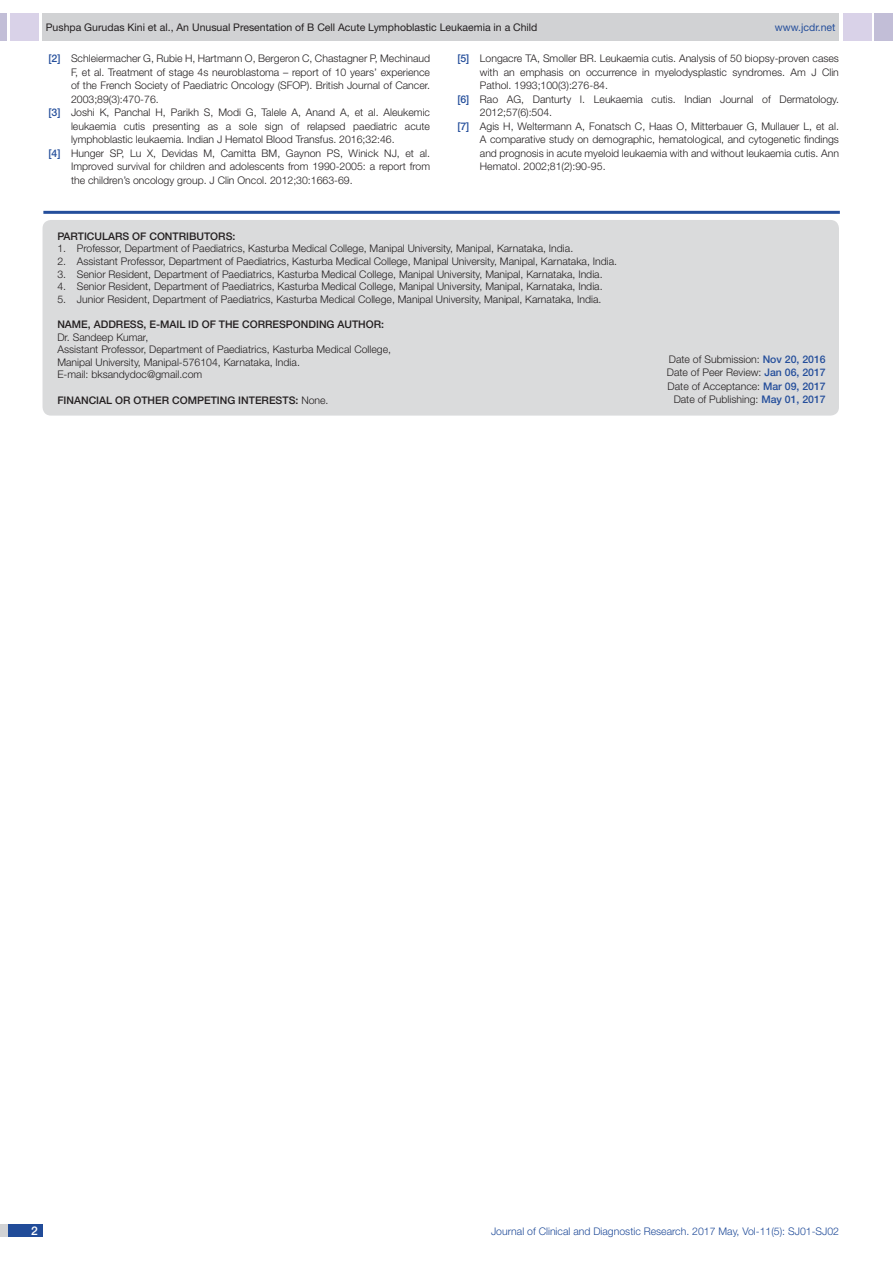
<style>
.page{position:relative;width:893px;height:1263px;background:#fff}
.page>*{position:absolute;margin:0;border:0;box-sizing:border-box;transform-origin:0 0}
.t1{font:500 12px "Helvetica Neue";color:#fff}
.Partic_Contri_Txt{font:300 10.5px "Helvetica Neue";color:#231f20}
.Partic_Contri_Head{font:500 10.5px "Helvetica Neue";color:#231f20}
.t2{font:10.5px "Helvetica Neue";color:#231f20}
.t3{font:300 10.5px "Helvetica Neue";color:#214c99}
.t4{font:10.5px "Helvetica Neue";color:#244e9b}
.Partic_Contri_Head-2{font:300 10.5px "Helvetica Neue";color:#231f20}
.s1{font-weight:500;color:#244e9b}
.s2{font-weight:500}
</style>
<div class="page">
<div style="left:0;top:13px;width:7px;height:28px;background:#c2bed7"></div>
<div style="left:10px;top:13px;width:29px;height:28px;background:#d9d2e8"></div>
<div style="left:43px;top:13px;width:796px;height:28px;background:#d1d2d4"></div>
<div style="left:875px;top:13px;width:18px;height:28px;background:#c2bed7"></div>
<div style="left:843px;top:13px;width:29px;height:28px;background:#d9d2e8"></div>
<div style="left:0;top:1224px;width:43px;height:13px;background:#d1d2d4"></div>
<div style="left:8px;top:1224px;width:35px;height:13px;background:#214c99"></div>
<hr style="left:43px;top:211px;width:797px;height:3px;background:#244e9b">
<div style="left:43px;top:220px;width:796px;height:196px;background:#dadbdc;border-radius:9px"></div>
<p class="t2" style="left:46px;top:21px;width:493px">Pushpa Gurudas Kini et al., An Unusual Presentation of B Cell Acute Lymphoblastic Leukaemia in a Child</p>
<p class="t4" style="left:775px;top:21px;width:62px">www.jcdr.net</p>
<p class="Partic_Contri_Txt" style="left:48px;top:52px;width:383px"><span class="s1">[2]</span> Schleiermacher G, Rubie H, Hartmann O, Bergeron C, Chastagner P, Mechinaud</p>
<p class="Partic_Contri_Txt" style="left:71px;top:66px;width:361px">F, et al. Treatment of stage 4s neuroblastoma – report of 10 years’ experience</p>
<p class="Partic_Contri_Txt" style="left:71px;top:79px;width:361px">of the French Society of Paediatric Oncology (SFOP). British Journal of Cancer.</p>
<p class="Partic_Contri_Txt" style="left:71px;top:93px;width:89px">2003;89(3):470-76.</p>
<p class="Partic_Contri_Txt" style="left:48px;top:106px;width:383px"><span class="s1">[3]</span> Joshi K, Panchal H, Parikh S, Modi G, Talele A, Anand A, et al. Aleukemic</p>
<p class="Partic_Contri_Txt" style="left:71px;top:120px;width:361px">leukaemia cutis presenting as a sole sign of relapsed paediatric acute</p>
<p class="Partic_Contri_Txt" style="left:71px;top:133px;width:325px">lymphoblastic leukaemia. Indian J Hematol Blood Transfus. 2016;32:46.</p>
<p class="Partic_Contri_Txt" style="left:48px;top:147px;width:383px"><span class="s1">[4]</span> Hunger SP, Lu X, Devidas M, Camitta BM, Gaynon PS, Winick NJ, et al.</p>
<p class="Partic_Contri_Txt" style="left:71px;top:160px;width:361px">Improved survival for children and adolescents from 1990-2005: a report from</p>
<p class="Partic_Contri_Txt" style="left:71px;top:174px;width:283px">the children’s oncology group. J Clin Oncol. 2012;30:1663-69.</p>
<p class="Partic_Contri_Txt" style="left:457px;top:52px;width:383px"><span class="s1">[5]</span> Longacre TA, Smoller BR. Leukaemia cutis. Analysis of 50 biopsy-proven cases</p>
<p class="Partic_Contri_Txt" style="left:480px;top:66px;width:361px">with an emphasis on occurrence in myelodysplastic syndromes. Am J Clin</p>
<p class="Partic_Contri_Txt" style="left:480px;top:79px;width:130px">Pathol. 1993;100(3):276-84.</p>
<p class="Partic_Contri_Txt" style="left:457px;top:93px;width:383px"><span class="s1">[6]</span> Rao AG, Danturty I. Leukaemia cutis. Indian Journal of Dermatology.</p>
<p class="Partic_Contri_Txt" style="left:480px;top:106px;width:74px">2012;57(6):504.</p>
<p class="Partic_Contri_Txt" style="left:457px;top:120px;width:383px"><span class="s1">[7]</span> Agis H, Weltermann A, Fonatsch C, Haas O, Mitterbauer G, Mullauer L, et al.</p>
<p class="Partic_Contri_Txt" style="left:480px;top:133px;width:361px">A comparative study on demographic, hematological, and cytogenetic findings</p>
<p class="Partic_Contri_Txt" style="left:480px;top:147px;width:361px">and prognosis in acute myeloid leukaemia with and without leukaemia cutis. Ann</p>
<p class="Partic_Contri_Txt" style="left:480px;top:160px;width:127px">Hematol. 2002;81(2):90-95.</p>
<p class="Partic_Contri_Head" style="left:57px;top:230px;width:45px">PARTICULAR</p>
<p class="Partic_Contri_Head" style="left:123px;top:230px;width:114px">S OF CONTRI BUTORS:</p>
<p class="Partic_Contri_Txt" style="left:57px;top:242px;width:517px">1. Professor, Department of Paediatrics, Kasturba Medical College, Manipal University, Manipal, Karnataka, India.</p>
<p class="Partic_Contri_Txt" style="left:57px;top:255px;width:561px">2. Assistant Professor, Department of Paediatrics, Kasturba Medical College, Manipal University, Manipal, Karnataka, India.</p>
<p class="Partic_Contri_Txt" style="left:57px;top:267px;width:547px">3. Senior Resident, Department of Paediatrics, Kasturba Medical College, Manipal University, Manipal, Karnataka, India.</p>
<p class="Partic_Contri_Txt" style="left:57px;top:280px;width:547px">4. Senior Resident, Department of Paediatrics, Kasturba Medical College, Manipal University, Manipal, Karnataka, India.</p>
<p class="Partic_Contri_Txt" style="left:57px;top:293px;width:546px">5. Junior Resident, Department of Paediatrics, Kasturba Medical College, Manipal University, Manipal, Karnataka, India.</p>
<p class="Partic_Contri_Head" style="left:57px;top:318px;width:9px">NAME</p>
<p class="Partic_Contri_Head" style="left:88px;top:318px;width:15px">, ADDRE</p>
<p class="Partic_Contri_Head" style="left:130px;top:318px;width:38px">SS, E-MAIL</p>
<p class="Partic_Contri_Head" style="left:188px;top:318px;width:70px">ID OF THE CORRE</p>
<p class="Partic_Contri_Head" style="left:279px;top:318px;width:22px">SPONDIN</p>
<p class="Partic_Contri_Head" style="left:327px;top:318px;width:41px">G AUTHOR</p>
<p class="Partic_Contri_Head" style="left:381px;top:318px;width:4px">:</p>
<p class="Partic_Contri_Txt" style="left:57px;top:330px;width:92px">Dr. Sandeep Kumar,</p>
<p class="Partic_Contri_Txt" style="left:57px;top:343px;width:335px">Assistant Professor, Department of Paediatrics, Kasturba Medical College,</p>
<p class="Partic_Contri_Txt" style="left:57px;top:356px;width:244px">Manipal University, Manipal-576104, Karnataka, India.</p>
<p class="Partic_Contri_Txt" style="left:57px;top:368px;width:146px">E-mail: bksandydoc@gmail.com</p>
<p class="Partic_Contri_Head" style="left:57px;top:394px;width:99px">Financ ial OR OTHER</p>
<p class="Partic_Contri_Head" style="left:172px;top:394px;width:91px">COM PETIN G INTERE</p>
<p class="Partic_Contri_Head-2" style="left:276px;top:393px;width:54px"><span class="s2">STS:</span> None.</p>
<p class="Partic_Contri_Txt" style="left:669px;top:352px;width:158px">Date of Submission: <span class="s1">Nov 20, 2016</span></p>
<p class="Partic_Contri_Txt" style="left:667px;top:366px;width:160px">Date of Peer Review: <span class="s1">Jan 06, 2017</span></p>
<p class="Partic_Contri_Txt" style="left:668px;top:379px;width:160px">Date of Acceptance: <span class="s1">Mar 09, 2017</span></p>
<p class="Partic_Contri_Txt" style="left:674px;top:393px;width:154px">Date of Publishing: <span class="s1">May 01, 2017</span></p>
<p class="t1" style="left:31px;top:1223px;width:8px">2</p>
<p class="t3" style="left:491px;top:1225px;width:350px">Journal of Clinical and Diagnostic Research. 2017 May, Vol-11(5): SJ01-SJ02</p>
</div>
